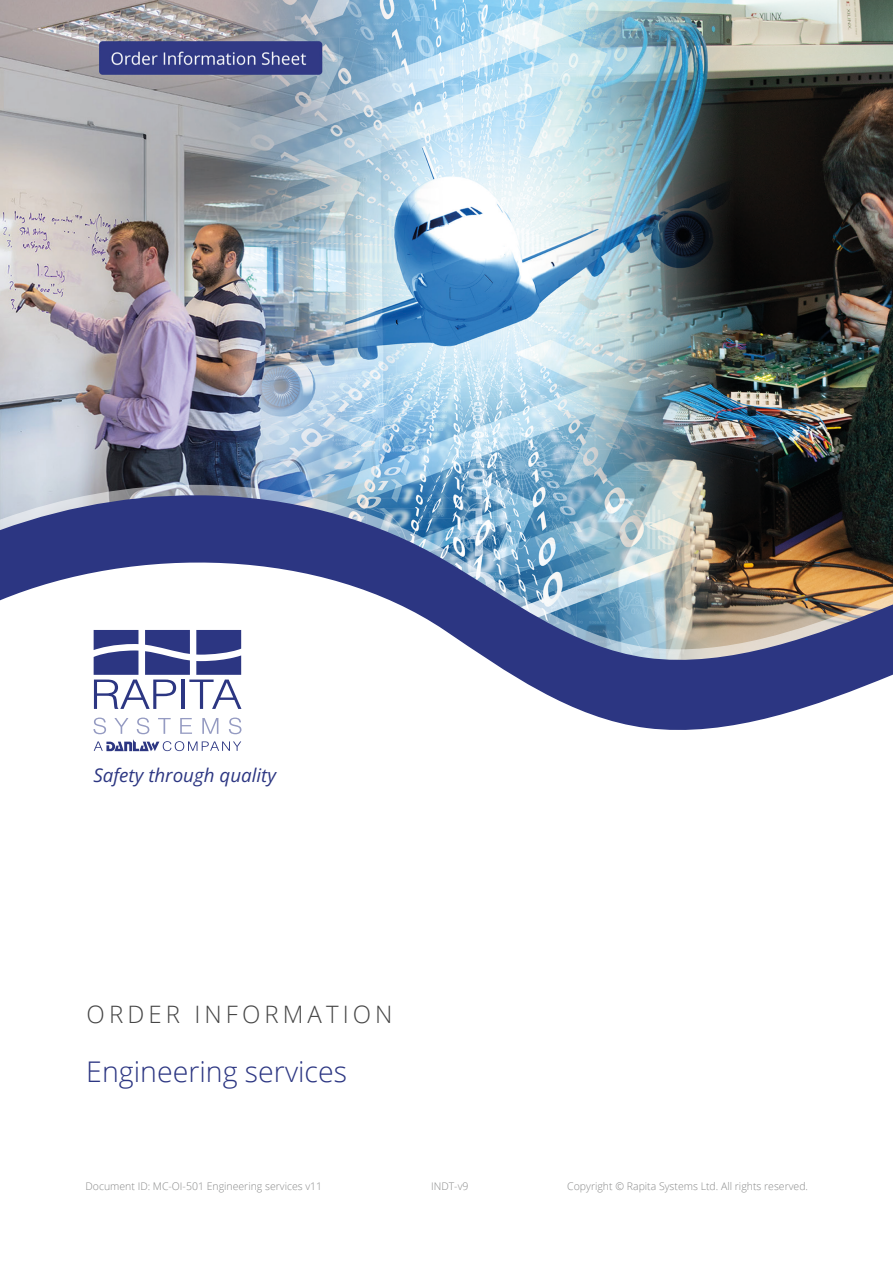
<style>
.page{position:relative;width:893px;height:1263px;background:#fff}
.page>*{position:absolute;margin:0;border:0;box-sizing:border-box;transform-origin:0 0}
.Front_page_title{font:300 28.5px "Open Sans";color:#2c3682}
.t1{font:300 24px "Open Sans";letter-spacing:.17em;color:#454545}
.t2{font:italic 18.75px "Open Sans";color:#2c3682}
.Front_page_footers{font:300 10.5px "Open Sans";color:#888989}
</style>
<div class="page">
<img style="left:0;top:0;width:893px;height:478px">
<svg style="left:93px;top:739px;width:148px;height:12px"></svg>
<img style="left:0;top:478px;width:893px;height:257px">
<p class="t2" style="left:93px;top:762px;width:184px">Safety through quality</p>
<p class="t1" style="left:87px;top:998px;width:307px">ORDER INFORMATION</p>
<p class="Front_page_title" style="left:86px;top:1052px;width:262px">Engineering services</p>
<p class="Front_page_footers" style="left:85px;top:1178px;width:238px">Document ID: MC-OI-501 Engineering services v11</p>
<p class="Front_page_footers" style="left:431px;top:1178px;width:39px">INDT-v9</p>
<p class="Front_page_footers" style="left:567px;top:1178px;width:242px">Copyright © Rapita Systems Ltd. All rights reserved.</p>
</div>
